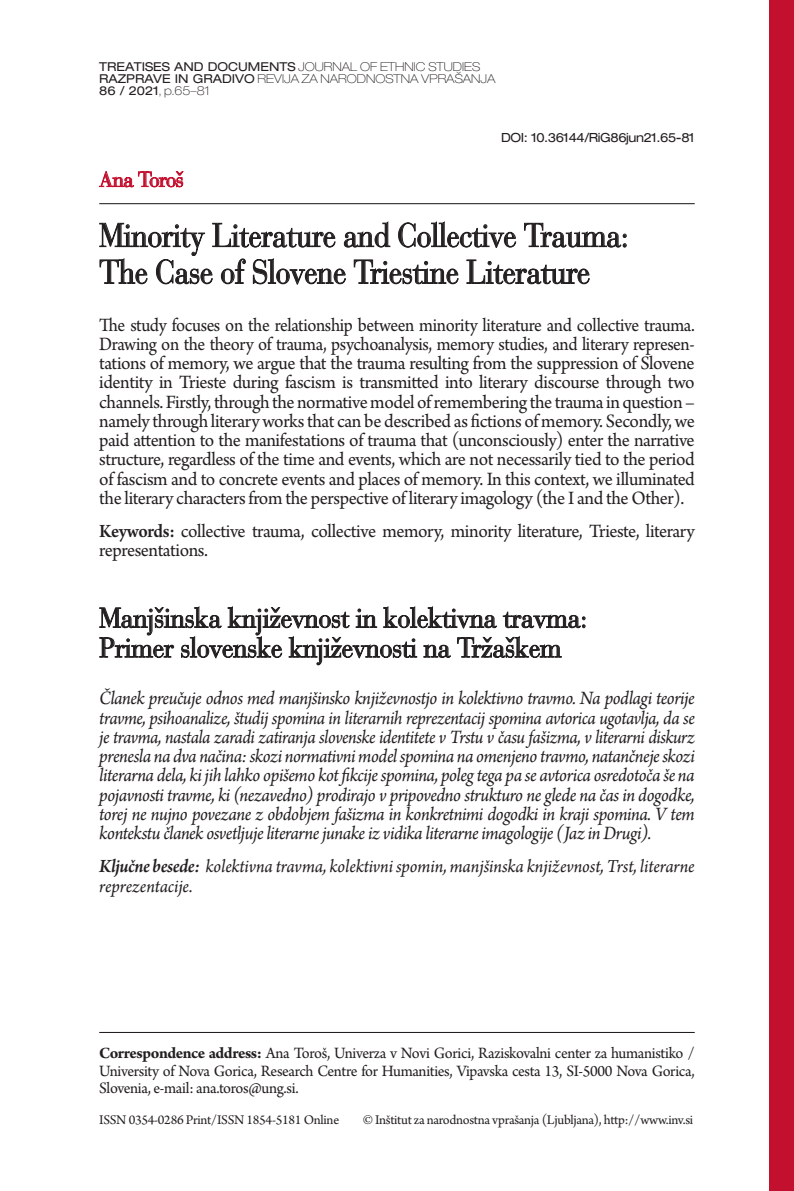
<style>
.page{position:relative;width:794px;height:1191px;background:#fff}
.page>*{position:absolute;margin:0;border:0;box-sizing:border-box;transform-origin:0 0}
.t1{font:33.07px/36.8px "Bauer Bodoni CE";letter-spacing:-.02em;color:#231f20;scale:.9 1}
.t2{font:27.65px/29.8px "Bauer Bodoni CE";letter-spacing:-.02em;color:#231f20;scale:.95 1}
.t3{font:21px "Bauer Bodoni CE";letter-spacing:-.04em;color:#c3102f}
.t4{font:19.78px/19.2px "Arno Pro";letter-spacing:-.02em;color:#231f20;text-align:justify;scale:.93 1}
.t5{font:italic 19.78px/19.2px "Arno Pro";letter-spacing:-.025em;color:#231f20;text-align:justify;scale:.95 1}
.t6{font:19.78px/19.2px "Arno Pro";letter-spacing:-.02em;color:#231f20}
.t7{font:italic 19.25px/19.2px "Arno Pro";letter-spacing:-.005em;color:#231f20;scale:.96 1}
.t8{font:16.62px/17.5px "Arno Pro";letter-spacing:-.02em;color:#231f20;text-align:justify}
.t9{font:14px "Arno Pro";letter-spacing:-.02em;color:#231f20}
.t10{font:expanded 12.6px "Helvetica Neue LT Pro";letter-spacing:-.03em;color:#231f20}
.t11{font:100 expanded 12.25px/12.2px "Helvetica Neue LT Pro";color:#231f20}
.s1{font-weight:400}
.s2{font-weight:600}
.s3{font-weight:600;font-size:19.78px}
.s4{font-weight:700}
</style>
<div class="page">
<hr style="left:99px;top:203px;width:595px;height:1px;background:#231f20">
<svg style="left:99px;top:221px;width:527px;height:64px"></svg>
<svg style="left:99px;top:606px;width:486px;height:59px"></svg>
<hr style="left:99px;top:1032px;width:595px;height:1px;background:#231f20">
<svg style="left:99px;top:171px;width:85px;height:16px"></svg>
<div style="left:769px;top:0;width:25px;height:1191px;background:#c3102f"></div>
<p class="t11" style="left:99px;top:60px;width:398px"><span class="s1">TREATISES AND DOCUMENTS</span> JOURNAL OF ETHNIC STUDIES<br><span class="s1">RAZPRAVE IN GRADIVO</span> REVIJA ZA NARODNOSTNA VPRAŠANJA<br><span class="s1">86 / 2021</span>, p.65–81</p>
<p class="t3" style="left:99px;top:167px;width:86px">Ana Toroš</p>
<p class="t10" style="left:501px;top:131px;width:195px">DOI: 10.36144/RiG86jun21.65-81</p>
<h1 class="t1" style="left:99px;top:217px;width:590px">Minority Literature and Collective Trauma:<br>The Case of Slovene Triestine Literature</h1>
<p class="t4" style="left:99px;top:316px;width:642px">The study focuses on the relationship between minority literature and collective trauma.<br>Drawing on the theory of trauma, psychoanalysis, memory studies, and literary represen&shy;tations of memory, we argue that the trauma resulting from the suppression of Slovene identity in Trieste during fascism is transmitted into literary discourse through two channels. Firstly, through the normative model of remembering the trauma in question – namely through literary works that can be described as fictions of memory. Secondly, we paid attention to the manifestations of trauma that (unconsciously) enter the narrative structure, regardless of the time and events, which are not necessarily tied to the period of fascism and to concrete events and places of memory. In this context, we illuminated the literary characters from the perspective of literary imagology (the I and the Other).</p>
<p class="t6" style="left:99px;top:522px;width:597px"><span class="s2">Keywords:</span> collective trauma, collective memory, minority literature, Trieste, literary representations.</p>
<h2 class="t2" style="left:99px;top:603px;width:515px">Manjšinska književnost in kolektivna travma:<br>Primer slovenske književnosti na Tržaškem</h2>
<p class="t5" style="left:99px;top:690px;width:628px">Članek preučuje odnos med manjšinsko književnostjo in kolektivno travmo. Na podlagi teorije travme, psihoanalize, študij spomina in literarnih reprezentacij spomina avtorica ugotavlja, da se je travma, nastala zaradi zatiranja slovenske identitete v Trstu v času fašizma, v literarni diskurz prenesla na dva načina: skozi normativni model spomina na omenjeno travmo, natančneje skozi literarna dela, ki jih lahko opišemo kot fikcije spomina, poleg tega pa se avtorica osredotoča še na pojavnosti travme, ki (nezavedno) prodirajo v pripovedno strukturo ne glede na čas in dogodke, torej ne nujno povezane z obdobjem fašizma in konkretnimi dogodki in kraji spomina. V tem kontekstu članek osvetljuje literarne junake iz vidika literarne imagologije (Jaz in Drugi).</p>
<p class="t7" style="left:99px;top:858px;width:622px"><span class="s3">Ključne besede:</span> kolektivna travma, kolektivni spomin, manjšinska književnost, Trst, literarne reprezentacije.</p>
<p class="t8" style="left:99px;top:1045px;width:597px"><span class="s4">Correspondence address:</span> Ana Toroš, Univerza v Novi Gorici, Raziskovalni center za humanistiko / University of Nova Gorica, Research Centre for Humanities, Vipavska cesta 13, SI-5000 Nova Gorica, Slovenia, e-mail: ana.toros@ung.si.</p>
<p class="t9" style="left:99px;top:1111px;width:241px">ISSN 0354-0286 Print/ISSN 1854-5181 Online</p>
<p class="t9" style="left:363px;top:1111px;width:332px">© Inštitut za narodnostna vprašanja (Ljubljana), http://www.inv.si</p>
</div>
